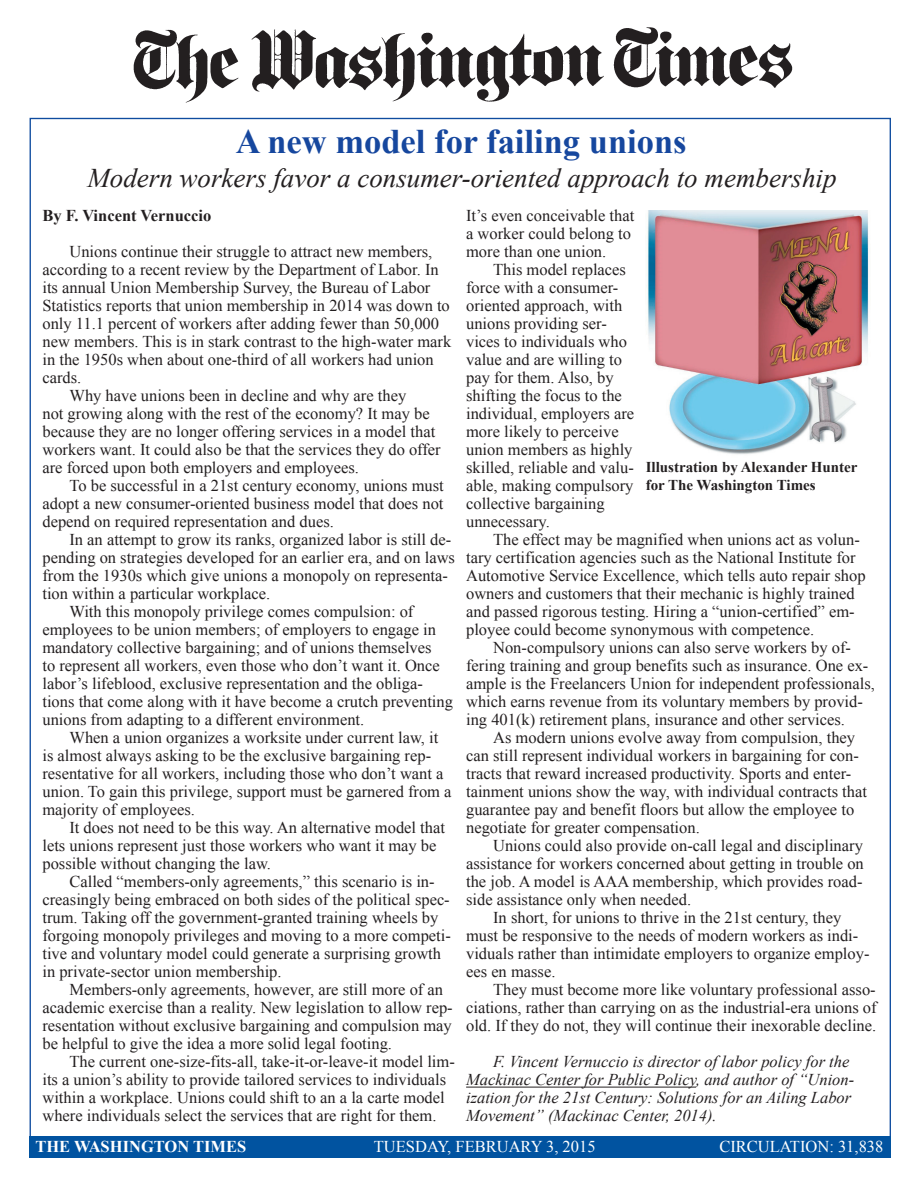
<style>
.page{position:relative;width:918px;height:1188px;background:#fff}
.page>*{position:absolute;margin:0;border:0;box-sizing:border-box;transform-origin:0 0}
.t1{font:700 34.5px "Times New Roman";color:#16479e}
.t2{font:italic 27px "Times New Roman";color:#231f20}
.t3{font:16.5px/18px "Times New Roman";color:#231f20}
.t4{font:italic 16.5px/18px "Times New Roman";color:#231f20}
.t5{font:16.5px "Times New Roman";color:#fff}
.t6{font:700 16.5px "Times New Roman";color:#231f20}
.t7{font:700 16.5px "Times New Roman";color:#fff}
.t8{font:700 15px/18px "Times New Roman";color:#231f20}
</style>
<div class="page">
<div style="left:30px;top:1137px;width:861px;height:21px;background:#0153a0"></div>
<hr style="left:466px;top:1087px;width:230px;height:1px;background:#231f20">
<img style="left:133px;top:27px;width:660px;height:76px">
<img style="left:647px;top:210px;width:222px;height:245px">
<p class="t1" style="left:236px;top:117px;width:452px">A new model for failing unions</p>
<p class="t2" style="left:87px;top:160px;width:751px">Modern workers favor a consumer-oriented approach to membership</p>
<p class="t6" style="left:42px;top:204px;width:170px">By F. Vincent Vernuccio</p>
<p class="t3" style="left:42px;top:242px;width:410px;text-indent:27px">Unions continue their struggle to attract new members, according to a recent review by the Department of Labor. In its annual Union Membership Survey, the Bureau of Labor Statistics reports that union membership in 2014 was down to only 11.1 percent of workers after adding fewer than 50,000 new members. This is in stark contrast to the high-water mark in the 1950s when about one-third of all workers had union cards.</p>
<p class="t3" style="left:42px;top:386px;width:400px;text-indent:27px">Why have unions been in decline and why are they<br>not growing along with the rest of the economy? It may be because they are no longer offering services in a model that workers want. It could also be that the services they do offer are forced upon both employers and employees.</p>
<p class="t3" style="left:42px;top:476px;width:403px;text-align:justify;text-indent:27px">To be successful in a 21st century economy, unions must adopt a new consumer-oriented business model that does not depend on required representation and dues.</p>
<p class="t3" style="left:42px;top:530px;width:414px;text-indent:27px">In an attempt to grow its ranks, organized labor is still de&shy;pending on strategies developed for an earlier era, and on laws from the 1930s which give unions a monopoly on representa&shy;tion within a particular workplace.</p>
<p class="t3" style="left:42px;top:602px;width:412px;text-indent:27px">With this monopoly privilege comes compulsion: of employees to be union members; of employers to engage in mandatory collective bargaining; and of unions themselves<br>to represent all workers, even those who don’t want it. Once labor’s lifeblood, exclusive representation and the obliga&shy;tions that come along with it have become a crutch preventing unions from adapting to a different environment.</p>
<p class="t3" style="left:42px;top:728px;width:411px;text-indent:27px">When a union organizes a worksite under current law, it is almost always asking to be the exclusive bargaining rep&shy;resentative for all workers, including those who don’t want a union. To gain this privilege, support must be garnered from a majority of employees.</p>
<p class="t3" style="left:42px;top:818px;width:404px;text-indent:27px">It does not need to be this way. An alternative model that lets unions represent just those workers who want it may be possible without changing the law.</p>
<p class="t3" style="left:42px;top:872px;width:410px;text-indent:27px">Called “members-only agreements,” this scenario is in&shy;creasingly being embraced on both sides of the political spec&shy;trum. Taking off the government-granted training wheels by forgoing monopoly privileges and moving to a more competi&shy;tive and voluntary model could generate a surprising growth in private-sector union membership.</p>
<p class="t3" style="left:42px;top:980px;width:412px;text-indent:27px">Members-only agreements, however, are still more of an academic exercise than a reality. New legislation to allow rep&shy;resentation without exclusive bargaining and compulsion may be helpful to give the idea a more solid legal footing.</p>
<p class="t3" style="left:42px;top:1052px;width:414px;text-indent:27px">The current one-size-fits-all, take-it-or-leave-it model lim&shy;its a union’s ability to provide tailored services to individuals within a workplace. Unions could shift to an a la carte model where individuals select the services that are right for them.</p>
<p class="t3" style="left:466px;top:207px;width:170px">It’s even conceivable that a worker could belong to more than one union.</p>
<p class="t3" style="left:466px;top:261px;width:170px;text-indent:27px">This model replaces force with a consumer&shy;oriented approach, with unions providing ser&shy;vices to individuals who value and are willing to pay for them. Also, by shifting the focus to the individual, employers are more likely to perceive union members as highly skilled, reliable and valu&shy;able, making compulsory collective bargaining unnecessary.</p>
<p class="t3" style="left:466px;top:531px;width:401px;text-indent:27px">The effect may be magnified when unions act as volun&shy;tary certification agencies such as the National Institute for Automotive Service Excellence, which tells auto repair shop owners and customers that their mechanic is highly trained and passed rigorous testing. Hiring a “union-certified” em&shy;ployee could become synonymous with competence.</p>
<p class="t3" style="left:466px;top:639px;width:410px;text-indent:27px">Non-compulsory unions can also serve workers by of&shy;fering training and group benefits such as insurance. One ex&shy;ample is the Freelancers Union for independent professionals, which earns revenue from its voluntary members by provid&shy;ing 401(k) retirement plans, insurance and other services.</p>
<p class="t3" style="left:466px;top:729px;width:402px;text-indent:27px">As modern unions evolve away from compulsion, they can still represent individual workers in bargaining for con&shy;tracts that reward increased productivity. Sports and enter&shy;tainment unions show the way, with individual contracts that guarantee pay and benefit floors but allow the employee to negotiate for greater compensation.</p>
<p class="t3" style="left:466px;top:837px;width:399px;text-align:justify;text-indent:27px">Unions could also provide on-call legal and disciplinary assistance for workers concerned about getting in trouble on the job. A model is AAA membership, which provides road&shy;side assistance only when needed.</p>
<p class="t3" style="left:466px;top:909px;width:405px;text-indent:27px">In short, for unions to thrive in the 21st century, they must be responsive to the needs of modern workers as indi&shy;viduals rather than intimidate employers to organize employ&shy;ees en masse.</p>
<p class="t3" style="left:466px;top:981px;width:412px;text-align:justify;text-indent:27px">They must become more like voluntary professional asso&shy;ciations, rather than carrying on as the industrial-era unions of old. If they do not, they will continue their inexorable decline.</p>
<p class="t4" style="left:466px;top:1052px;width:390px;text-indent:27px">F. Vincent Vernuccio is director of labor policy for the Mackinac Center for Public Policy, and author of “Union&shy;ization for the 21st Century: Solutions for an Ailing Labor Movement” (Mackinac Center, 2014).</p>
<p class="t8" style="left:646px;top:457px;width:213px">Illustration by Alexander Hunter for The Washington Times</p>
<p class="t7" style="left:35px;top:1135px;width:212px">THE WASHINGTON TIMES</p>
<p class="t5" style="left:374px;top:1135px;width:223px">TUESDAY, FEBRUARY 3, 2015</p>
<p class="t5" style="left:719px;top:1135px;width:166px">CIRCULATION: 31,838</p>
</div>
